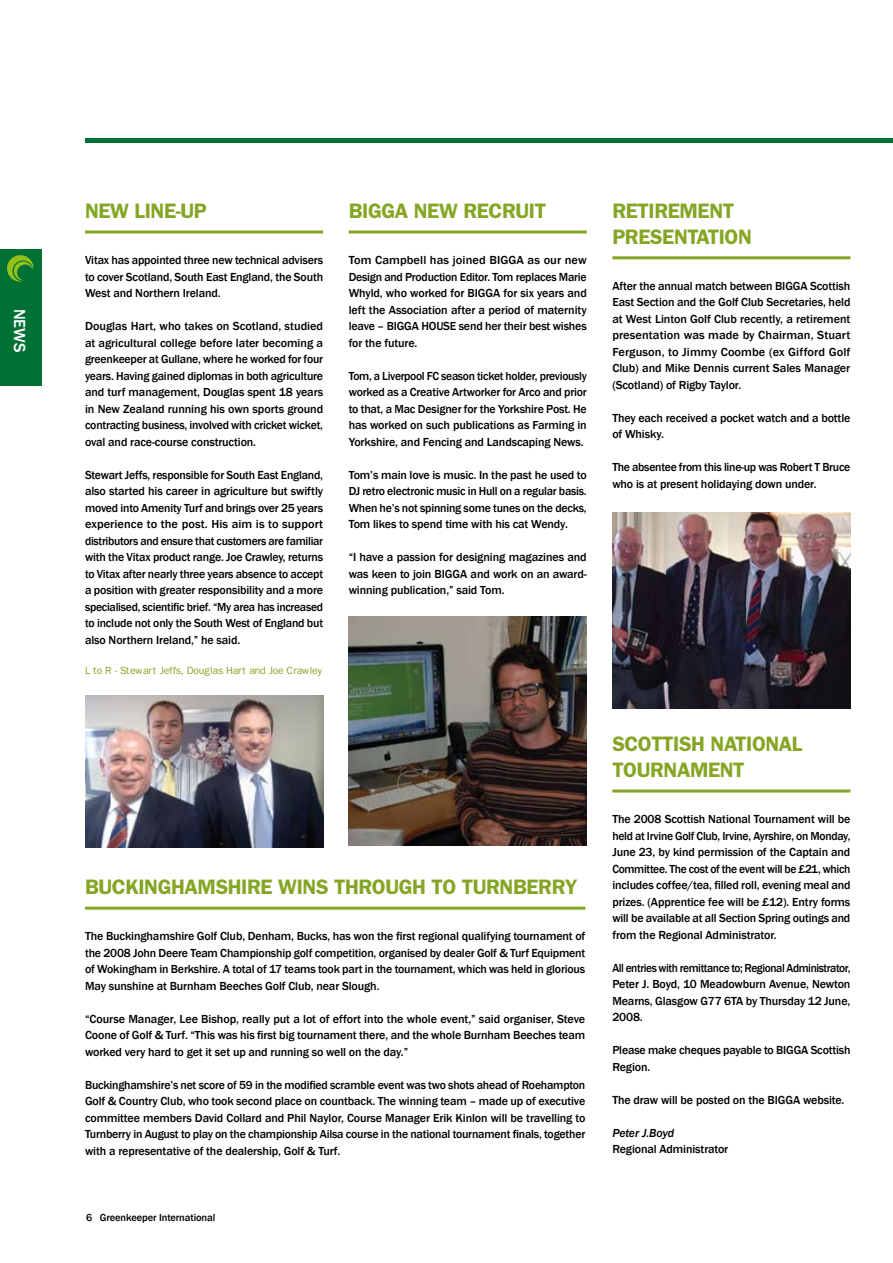
<style>
.page{position:relative;width:893px;height:1263px;background:#fff}
.page>*{position:absolute;margin:0;border:0;box-sizing:border-box;transform-origin:0 0}
.t1{font:600 21px/25.5px "Franklin Gothic";letter-spacing:-.02em;color:#85a625}
.t2{font:500 16.5px "Franklin Gothic";color:#fff}
.t3{font:500 12px/16.5px "Franklin Gothic";letter-spacing:-.01em;color:#000;text-align:justify}
.t4{font:500 12px/16.5px "Franklin Gothic";letter-spacing:-.01em;color:#000;text-align:justify;scale:1.04 1}
.t5{font:500 12px/16.5px "Franklin Gothic";letter-spacing:-.01em;color:#000;text-align:justify;scale:.95 1}
.t6{font:italic 500 12px "Franklin Gothic";letter-spacing:-.01em;color:#000}
.t7{font:10.5px "Franklin Gothic";letter-spacing:-.02em;color:#85a625}
.t8{font:500 10.5px "Franklin Gothic";letter-spacing:-.01em;color:#000}
</style>
<div class="page">
<hr style="left:85px;top:139px;width:808px;height:4px;background:#007135">
<div style="left:0;top:249px;width:41px;height:137px;background:#007135"></div>
<svg style="left:7px;top:255px;width:27px;height:27px"></svg>
<hr style="left:85px;top:230px;width:238px;height:3px;background:#85a625">
<img style="left:85px;top:695px;width:238px;height:152px">
<hr style="left:349px;top:230px;width:238px;height:3px;background:#85a625">
<img style="left:349px;top:617px;width:238px;height:228px">
<img style="left:612px;top:512px;width:238px;height:196px">
<hr style="left:85px;top:907px;width:500px;height:3px;background:#85a625">
<hr style="left:612px;top:789px;width:238px;height:3px;background:#85a625">
<hr style="left:612px;top:256px;width:238px;height:3px;background:#85a625">
<h2 class="t2" style="left:30px;top:309px;width:45px;rotate:90deg">NEWS</h2>
<h1 class="t1" style="left:85px;top:198px;width:123px">NEW LINE-UP</h1>
<p class="t3" style="left:85px;top:252px;width:240px">Vitax has appointed three new technical advisers to cover Scotland, South East England, the South West and Northern Ireland.</p>
<p class="t3" style="left:85px;top:318px;width:240px">Douglas Hart, who takes on Scotland, studied at agricultural college before later becoming a greenkeeper at Gullane, where he worked for four years. Having gained diplomas in both agriculture and turf management, Douglas spent 18 years in New Zealand running his own sports ground contracting business, involved with cricket wicket, oval and race-course construction.</p>
<p class="t3" style="left:85px;top:466px;width:240px">Stewart Jeffs, responsible for South East England, also started his career in agriculture but swiftly moved into Amenity Turf and brings over 25 years experience to the post. His aim is to support distributors and ensure that customers are familiar with the Vitax product range. Joe Crawley, returns to Vitax after nearly three years absence to accept a position with greater responsibility and a more specialised, scientific brief. “My area has increased to include not only the South West of England but also Northern Ireland,” he said.</p>
<p class="t7" style="left:85px;top:664px;width:239px">L to R - Stewart Jeffs, Douglas Hart and Joe Crawley</p>
<h1 class="t1" style="left:349px;top:198px;width:199px">BIGGA NEW RECRUIT</h1>
<p class="t4" style="left:349px;top:252px;width:230px">Tom Campbell has joined BIGGA as our new Design and Production Editor. Tom replaces Marie Whyld, who worked for BIGGA for six years and left the Association after a period of maternity leave – BIGGA HOUSE send her their best wishes for the future.</p>
<p class="t3" style="left:349px;top:367px;width:240px">Tom, a Liverpool FC season ticket holder, previously worked as a Creative Artworker for Arco and prior to that, a Mac Designer for the Yorkshire Post. He has worked on such publications as Farming in Yorkshire, and Fencing and Landscaping News.</p>
<p class="t3" style="left:349px;top:466px;width:240px">Tom’s main love is music. In the past he used to DJ retro electronic music in Hull on a regular basis.<br>When he’s not spinning some tunes on the decks, Tom likes to spend time with his cat Wendy.</p>
<p class="t3" style="left:349px;top:549px;width:240px">“I have a passion for designing magazines and was keen to join BIGGA and work on an award&shy;winning publication,” said Tom.</p>
<h1 class="t1" style="left:85px;top:874px;width:494px">BUCKINGHAMSHIRE WINS THROUGH TO TURNBERRY</h1>
<p class="t3" style="left:85px;top:928px;width:502px">The Buckinghamshire Golf Club, Denham, Bucks, has won the first regional qualifying tournament of the 2008 John Deere Team Championship golf competition, organised by dealer Golf &amp; Turf Equipment of Wokingham in Berkshire. A total of 17 teams took part in the tournament, which was held in glorious May sunshine at Burnham Beeches Golf Club, near Slough.</p>
<p class="t3" style="left:85px;top:1010px;width:502px">“Course Manager, Lee Bishop, really put a lot of effort into the whole event,” said organiser, Steve Coone of Golf &amp; Turf. “This was his first big tournament there, and the whole Burnham Beeches team worked very hard to get it set up and running so well on the day.”</p>
<p class="t3" style="left:85px;top:1076px;width:502px">Buckinghamshire’s net score of 59 in the modified scramble event was two shots ahead of Roehampton Golf &amp; Country Club, who took second place on countback. The winning team – made up of executive committee members David Collard and Phil Naylor, Course Manager Erik Kinlon will be travelling to Turnberry in August to play on the championship Ailsa course in the national tournament finals, together with a representative of the dealership, Golf &amp; Turf.</p>
<p class="t8" style="left:86px;top:1211px;width:131px">6 Greenkeeper International</p>
<h1 class="t1" style="left:612px;top:198px;width:141px">RETIREMENT<br>PRESENTATION</h1>
<p class="t3" style="left:612px;top:278px;width:240px">After the annual match between BIGGA Scottish East Section and the Golf Club Secretaries, held at West Linton Golf Club recently, a retirement presentation was made by Chairman, Stuart Ferguson, to Jimmy Coombe (ex Gifford Golf Club) and Mike Dennis current Sales Manager (Scotland) of Rigby Taylor.</p>
<p class="t3" style="left:612px;top:410px;width:240px">They each received a pocket watch and a bottle of Whisky.</p>
<p class="t3" style="left:612px;top:459px;width:240px">The absentee from this line-up was Robert T Bruce who is at present holidaying down under.</p>
<h1 class="t1" style="left:612px;top:731px;width:192px">SCOTTISH NATIONAL<br>TOURNAMENT</h1>
<p class="t3" style="left:612px;top:811px;width:240px">The 2008 Scottish National Tournament will be held at Irvine Golf Club, Irvine, Ayrshire, on Monday, June 23, by kind permission of the Captain and Committee. The cost of the event will be £21, which includes coffee/tea, filled roll, evening meal and prizes. (Apprentice fee will be £12). Entry forms will be available at all Section Spring outings and from the Regional Administrator.</p>
<p class="t5" style="left:612px;top:959px;width:252px">All entries with remittance to; Regional Administrator, Peter J. Boyd, 10 Meadowburn Avenue, Newton Mearns, Glasgow G77 6TA by Thursday 12 June, 2008.</p>
<p class="t3" style="left:612px;top:1042px;width:240px">Please make cheques payable to BIGGA Scottish<br>Region.</p>
<p class="t3" style="left:612px;top:1091px;width:234px">The draw will be posted on the BIGGA website.</p>
<p class="t6" style="left:612px;top:1125px;width:63px">Peter J.Boyd</p>
<p class="t3" style="left:612px;top:1141px;width:117px">Regional Administrator</p>
</div>
